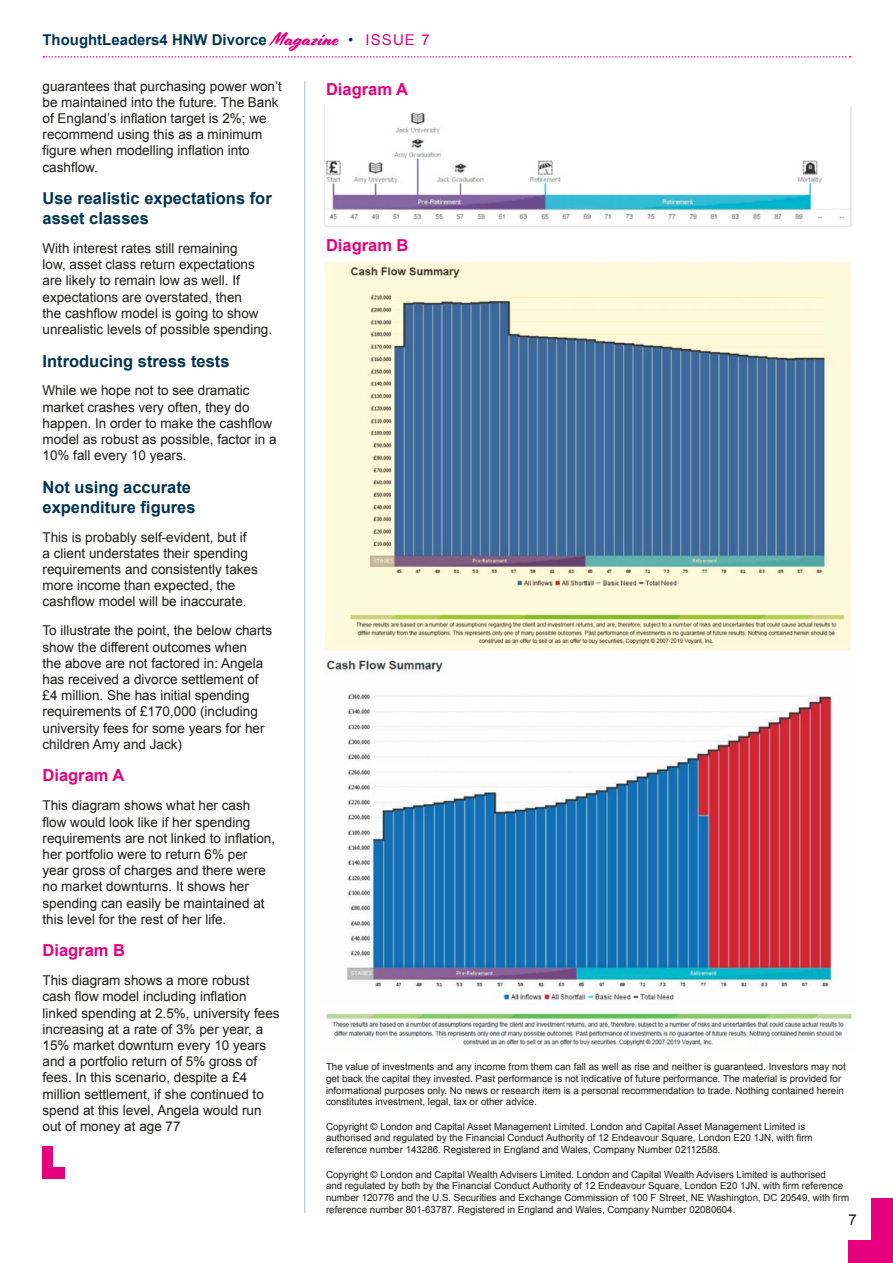
<style>
.page{position:relative;width:893px;height:1263px;background:#fff}
.page>*{position:absolute;margin:0;border:0;box-sizing:border-box;transform-origin:0 0}
.t1{font:700 16.5px/19.8px "Arial";color:#003452}
.t2{font:700 16.5px "Arial";color:#e6007d}
.t3{font:700 15px "Arial";color:#003452}
.t4{font:15px "Arial";color:#1d1d1b}
.t5{font:13.5px/16.2px "Arial";color:#1d1d1b}
.t6{font:9.75px/11.7px "Arial";color:#1d1d1b}
.s1{font-family:"Cortado";font-weight:400;font-size:18.6px;color:#e6007d}
.s2{font-weight:400}
.s3{font-weight:400;color:#e6007d}
</style>
<div class="page">
<svg style="left:43px;top:56px;width:808px;height:2px"></svg>
<div style="left:872px;top:1198px;width:21px;height:65px;background:#e6007d"></div>
<div style="left:848px;top:1241px;width:45px;height:22px;background:#e6007d"></div>
<div style="left:43px;top:1146px;width:10px;height:33px;background:#e6007d"></div>
<div style="left:43px;top:1168px;width:22px;height:11px;background:#e6007d"></div>
<hr style="left:304px;top:81px;width:1px;height:1132px;background:#b3bdcd">
<img style="left:324px;top:108px;width:528px;height:119px">
<img style="left:325px;top:261px;width:527px;height:390px">
<img style="left:326px;top:659px;width:506px;height:343px">
<img style="left:326px;top:1013px;width:527px;height:33px">
<p class="t3" style="left:43px;top:29px;width:389px">ThoughtLeaders4 HNW Divorce <span class="s1">Magazine</span> <span class="s2">•</span> <span class="s3">ISSUE 7</span></p>
<p class="t5" style="left:43px;top:78px;width:241px">guarantees that purchasing power won’t be maintained into the future. The Bank of England’s inflation target is 2%; we recommend using this as a minimum figure when modelling inflation into cashflow.</p>
<p class="t1" style="left:43px;top:189px;width:231px">Use realistic expectations for asset classes</p>
<p class="t5" style="left:43px;top:240px;width:231px">With interest rates still remaining<br>low, asset class return expectations are likely to remain low as well. If expectations are overstated, then<br>the cashflow model is going to show unrealistic levels of possible spending.</p>
<p class="t1" style="left:43px;top:351px;width:189px">Introducing stress tests</p>
<p class="t5" style="left:43px;top:383px;width:236px">While we hope not to see dramatic market crashes very often, they do happen. In order to make the cashflow model as robust as possible, factor in a 10% fall every 10 years.</p>
<p class="t1" style="left:43px;top:478px;width:155px">Not using accurate expenditure figures</p>
<p class="t5" style="left:43px;top:529px;width:217px">This is probably self-evident, but if<br>a client understates their spending requirements and consistently takes more income than expected, the cashflow model will be inaccurate.</p>
<p class="t5" style="left:43px;top:623px;width:231px">To illustrate the point, the below charts show the different outcomes when<br>the above are not factored in: Angela has received a divorce settlement of £4 million. She has initial spending requirements of £170,000 (including university fees for some years for her children Amy and Jack)</p>
<p class="t2" style="left:43px;top:765px;width:83px">Diagram A</p>
<p class="t5" style="left:43px;top:798px;width:234px">This diagram shows what her cash flow would look like if her spending requirements are not linked to inflation, her portfolio were to return 6% per year gross of charges and there were no market downturns. It shows her spending can easily be maintained at this level for the rest of her life.</p>
<p class="t2" style="left:43px;top:940px;width:84px">Diagram B</p>
<p class="t5" style="left:43px;top:972px;width:239px">This diagram shows a more robust cash flow model including inflation linked spending at 2.5%, university fees increasing at a rate of 3% per year, a 15% market downturn every 10 years and a portfolio return of 5% gross of fees. In this scenario, despite a £4 million settlement, if she continued to spend at this level, Angela would run out of money at age 77</p>
<p class="t2" style="left:326px;top:78px;width:83px">Diagram A</p>
<p class="t2" style="left:326px;top:234px;width:84px">Diagram B</p>
<p class="t6" style="left:326px;top:1061px;width:521px">The value of investments and any income from them can fall as well as rise and neither is guaranteed. Investors may not get back the capital they invested. Past performance is not indicative of future performance. The material is provided for informational purposes only. No news or research item is a personal recommendation to trade. Nothing contained herein constitutes investment, legal, tax or other advice.</p>
<p class="t6" style="left:326px;top:1120px;width:488px">Copyright © London and Capital Asset Management Limited. London and Capital Asset Management Limited is authorised and regulated by the Financial Conduct Authority of 12 Endeavour Square, London E20 1JN, with firm reference number 143286. Registered in England and Wales, Company Number 02112588.</p>
<p class="t6" style="left:326px;top:1168px;width:525px">Copyright © London and Capital Wealth Advisers Limited. London and Capital Wealth Advisers Limited is authorised<br>and regulated by both by the Financial Conduct Authority of 12 Endeavour Square, London E20 1JN, with firm reference number 120776 and the U.S. Securities and Exchange Commission of 100 F Street, NE Washington, DC 20549, with firm reference number 801-63787. Registered in England and Wales, Company Number 02080604.</p>
<p class="t4" style="left:848px;top:1210px;width:10px">7</p>
</div>
